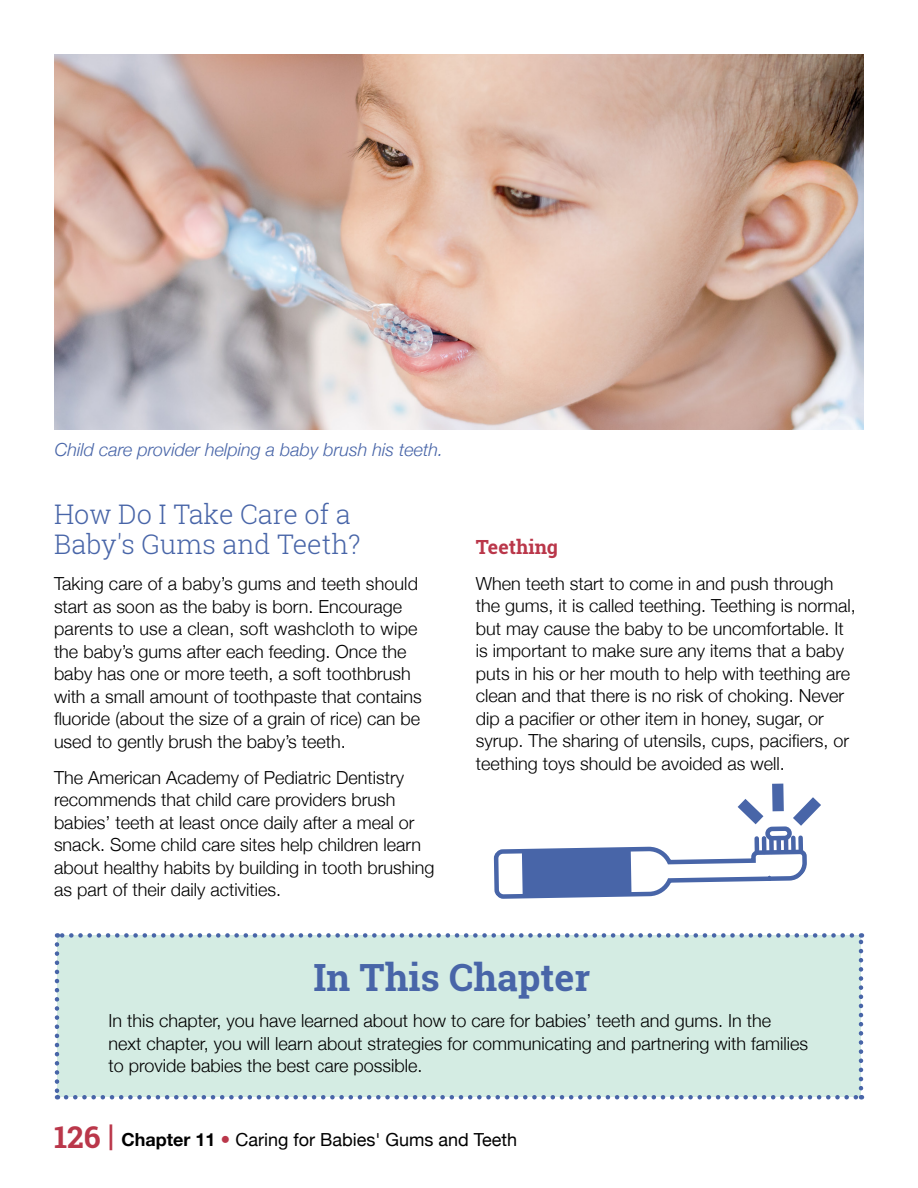
<style>
.page{position:relative;width:918px;height:1188px;background:#fff}
.page>*{position:absolute;margin:0;border:0;box-sizing:border-box;transform-origin:0 0}
.t1{font:700 37.5px "Roboto Slab";color:#4865a8}
.t2{font:300 27px/30px "Roboto Slab";color:#4865a8}
.t3{font:700 19.5px "Roboto Slab";color:#ba374a}
.t4{font:300 18px/22.5px "Helvetica Neue";color:#000}
.t5{font:italic 300 18px "Helvetica Neue";color:#4865a8}
.t6{font:18px "Helvetica Neue";color:#000}
.s1{font-family:"Roboto Slab";font-weight:700;font-size:30px;color:#ba374a}
.s2{font-weight:700}
.s3{color:#ba374a}
</style>
<div class="page">
<div style="left:57px;top:935px;width:804px;height:162px;background:#d4ece3"></div>
<svg style="left:55px;top:944px;width:4px;height:156px"></svg>
<svg style="left:66px;top:1095px;width:796px;height:5px"></svg>
<svg style="left:859px;top:933px;width:4px;height:155px"></svg>
<svg style="left:57px;top:933px;width:795px;height:5px"></svg>
<img style="left:54px;top:54px;width:810px;height:376px">
<svg style="left:493px;top:838px;width:314px;height:60px"></svg>
<div style="left:798px;top:838px;width:5px;height:13px;background:#4865a8"></div>
<div style="left:791px;top:838px;width:5px;height:14px;background:#4865a8"></div>
<hr style="left:784px;top:838px;width:4px;height:14px;background:#4865a8">
<div style="left:776px;top:838px;width:5px;height:14px;background:#4865a8"></div>
<div style="left:769px;top:838px;width:5px;height:14px;background:#4865a8"></div>
<div style="left:762px;top:838px;width:5px;height:14px;background:#4865a8"></div>
<div style="left:754px;top:838px;width:5px;height:14px;background:#4865a8"></div>
<div style="left:522px;top:849px;width:110px;height:47px;background:#4865a8"></div>
<div style="left:765px;top:826px;width:27px;height:15px;border:4px solid #4865a8;border-radius:5px"></div>
<svg style="left:737px;top:783px;width:84px;height:55px"></svg>
<p class="t5" style="left:55px;top:435px;width:390px">Child care provider helping a baby brush his teeth.</p>
<h2 class="t2" style="left:54px;top:499px;width:308px">How Do I Take Care of a<br>Baby's Gums and Teeth?</h2>
<p class="t4" style="left:54px;top:571px;width:369px">Taking care of a baby’s gums and teeth should start as soon as the baby is born. Encourage parents to use a clean, soft washcloth to wipe the baby’s gums after each feeding. Once the baby has one or more teeth, a soft toothbrush with a small amount of toothpaste that contains fluoride (about the size of a grain of rice) can be used to gently brush the baby’s teeth.</p>
<p class="t4" style="left:54px;top:765px;width:382px">The American Academy of Pediatric Dentistry recommends that child care providers brush babies’ teeth at least once daily after a meal or snack. Some child care sites help children learn about healthy habits by building in tooth brushing as part of their daily activities.</p>
<h3 class="t3" style="left:476px;top:533px;width:84px">Teething</h3>
<p class="t4" style="left:476px;top:571px;width:382px">When teeth start to come in and push through the gums, it is called teething. Teething is normal, but may cause the baby to be uncomfortable. It is important to make sure any items that a baby puts in his or her mouth to help with teething are clean and that there is no risk of choking. Never dip a pacifier or other item in honey, sugar, or syrup. The sharing of utensils, cups, pacifiers, or teething toys should be avoided as well.</p>
<h2 class="t1" style="left:313px;top:952px;width:278px">In This Chapter</h2>
<p class="t4" style="left:108px;top:1008px;width:701px">In this chapter, you have learned about how to care for babies’ teeth and gums. In the next chapter, you will learn about strategies for communicating and partnering with families to provide babies the best care possible.</p>
<p class="t6" style="left:54px;top:1127px;width:465px"><span class="s1">126 |</span> <span class="s2">Chapter 11</span> <span class="s3">•</span> Caring for Babies' Gums and Teeth</p>
</div>
